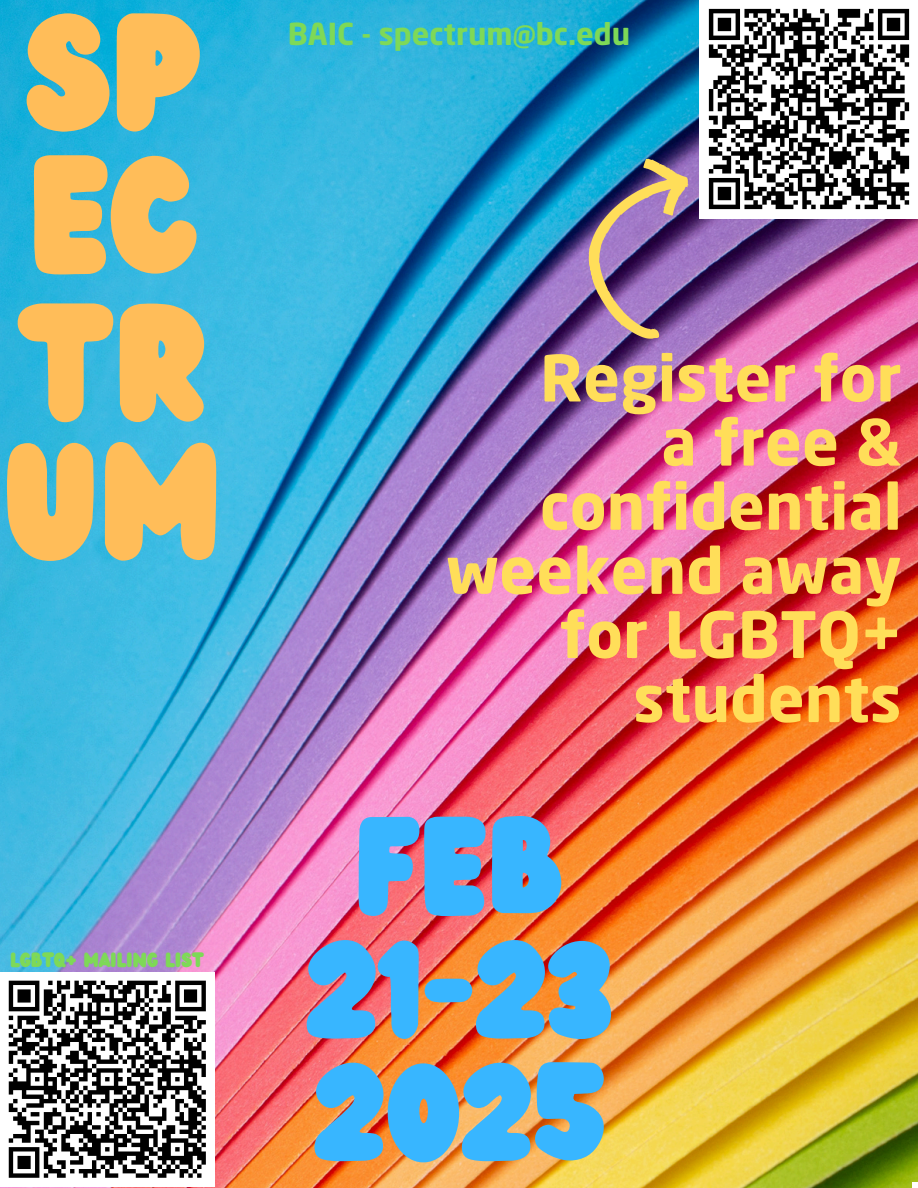
<style>
.page{position:relative;width:918px;height:1188px;background:#fff}
.page>*{position:absolute;margin:0;border:0;box-sizing:border-box;transform-origin:0 0}
.t1{font:144px/145.6px "Wedges";color:#ffbd59;text-align:justify}
.t2{font:120px/122.7px "Wedges";color:#38b6ff;text-align:center}
.t3{font:700 63px/64.2px "Neo Sans Pro";color:#ffde59;text-align:right}
.t4{font:700 30px "Neo Sans Pro";color:#7ed957}
.t5{font:18px "Wedges";color:#7ed957}
</style>
<div class="page">
<img style="left:0;top:0;width:918px;height:1188px">
<svg style="left:912px;top:1182px;width:6px;height:6px"></svg>
<div style="left:0;top:972px;width:215px;height:215px;background:#fff"></div>
<svg style="left:8px;top:980px;width:198px;height:198px"></svg>
<div style="left:700px;top:0;width:218px;height:218px;background:#fff"></div>
<svg style="left:570px;top:7px;width:344px;height:342px"></svg>
<h1 class="t1" style="left:19px;top:5px;width:190px">SP EC TR</h1>
<h1 class="t1" style="left:4px;top:434px;width:221px">UM</h1>
<h4 class="t5" style="left:11px;top:947px;width:195px">LGBTQ+ MAILING LIST</h4>
<h3 class="t4" style="left:288px;top:22px;width:344px">BAIC - spectrum@bc.edu</h3>
<p class="t3" style="left:446px;top:353px;width:457px">Register for<br>a free &amp; confidential weekend away for LGBTQ+ students</p>
<p class="t2" style="left:305px;top:809px;width:309px">FEB<br>21-23<br>2025</p>
</div>
